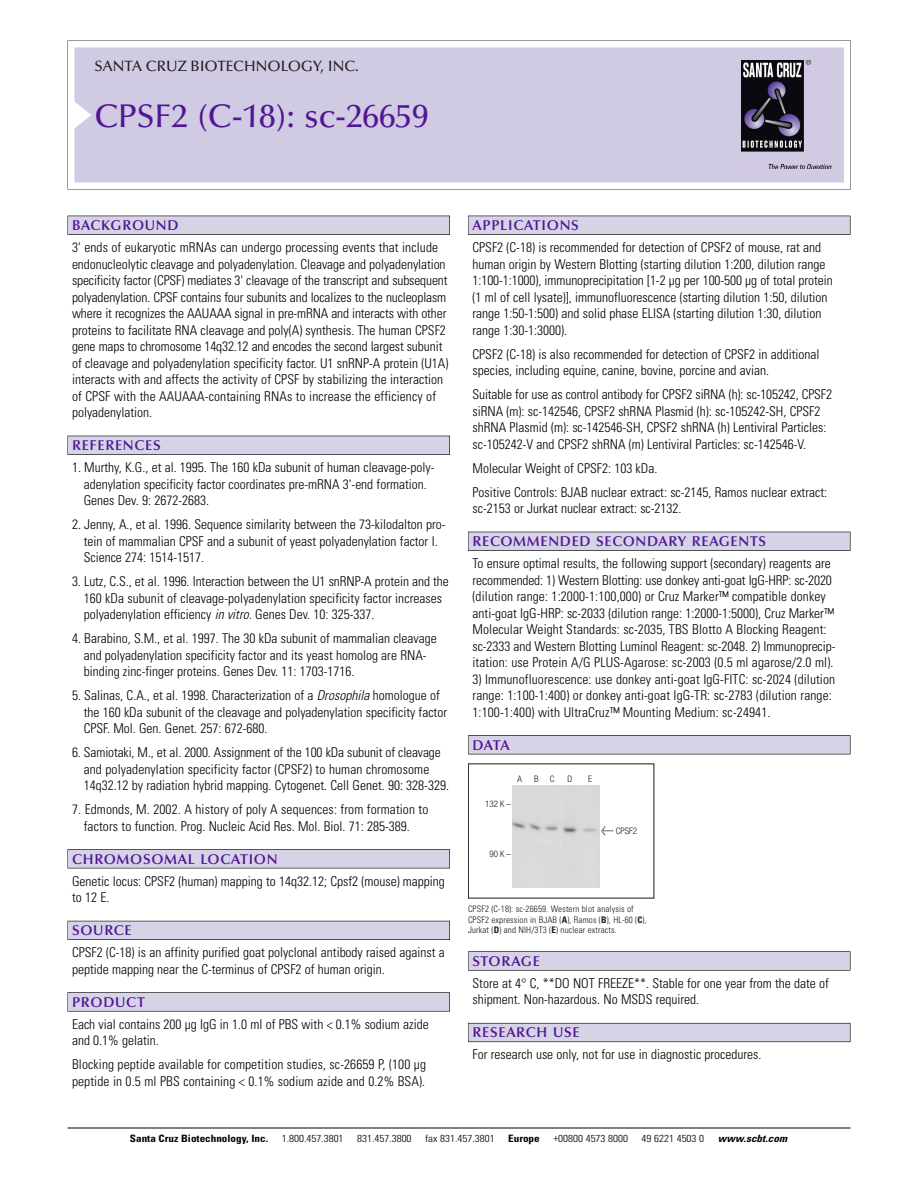
<style>
.page{position:relative;width:918px;height:1188px;background:#fff}
.page>*{position:absolute;margin:0;border:0;box-sizing:border-box;transform-origin:0 0}
.t1{font:500 33px "Optima";color:#511695}
.t2{font:500 15px "Optima";color:#231f20}
.t3{font:600 14.25px "Optima";letter-spacing:.05em;color:#511695}
.t4{font:300 condensed 13.5px/16.5px "Univers";color:#000}
.t5{font:300 condensed 10.2px "Univers";color:#000;scale:1.1 1}
.t6{font:700 condensed 10.2px "Univers";color:#000;scale:1.1 1}
.t7{font:italic 700 condensed 10.2px "Univers";letter-spacing:.005em;color:#000;scale:1.1 1}
.t8{font:9px/10.5px "Univers Condensed Light+SYFBEV";letter-spacing:.015em;color:#191919}
.t9{font:9px "Helvetica Neue Light Cond+MHEWFN";color:#191919}
.s1{font-style:italic}
.s2{font-family:"Meta Plus Book Roman+SPKUBJ";font-size:10.5px}
.s3{font-family:"Univers Condensed Bold+BVYYCH"}
</style>
<div class="page">
<svg style="left:68px;top:40px;width:783px;height:149px"></svg>
<div style="left:74px;top:47px;width:770px;height:135px;background:#d1cae3"></div>
<img style="left:741px;top:60px;width:90px;height:108px">
<div style="left:68px;top:216px;width:382px;height:19px;background:#525155"></div>
<div style="left:68px;top:216px;width:381px;height:18px;background:#d7d3e7"></div>
<div style="left:68px;top:436px;width:382px;height:19px;background:#515055"></div>
<div style="left:68px;top:436px;width:381px;height:18px;background:#d7d3e7"></div>
<div style="left:68px;top:849px;width:382px;height:19px;background:#545357"></div>
<div style="left:68px;top:850px;width:381px;height:18px;background:#d7d3e7"></div>
<div style="left:68px;top:921px;width:382px;height:19px;background:#54535a"></div>
<div style="left:68px;top:921px;width:381px;height:18px;background:#d7d3e7"></div>
<svg style="left:68px;top:992px;width:382px;height:20px"></svg>
<div style="left:68px;top:993px;width:381px;height:18px;background:#d7d3e7"></div>
<div style="left:468px;top:216px;width:382px;height:19px;background:#525155"></div>
<div style="left:468px;top:216px;width:382px;height:18px;background:#d7d3e7"></div>
<div style="left:468px;top:532px;width:382px;height:19px;background:#515055"></div>
<div style="left:468px;top:532px;width:382px;height:18px;background:#d7d3e7"></div>
<div style="left:468px;top:735px;width:382px;height:19px;background:#545357"></div>
<div style="left:468px;top:736px;width:382px;height:18px;background:#d7d3e7"></div>
<div style="left:468px;top:951px;width:382px;height:20px;background:#666667"></div>
<div style="left:468px;top:952px;width:382px;height:18px;background:#d7d3e7"></div>
<div style="left:468px;top:1023px;width:382px;height:19px;background:#66646d"></div>
<div style="left:468px;top:1024px;width:382px;height:18px;background:#d7d3e7"></div>
<hr style="left:68px;top:1128px;width:782px;height:1px;background:#000">
<div style="left:512px;top:786px;width:87px;height:101px;background:#dadada"></div>
<p class="t2" style="left:94px;top:61px;width:266px">SANTA CRUZ BIOTECHNOLOGY, INC.</p>
<h1 class="t1" style="left:94px;top:103px;width:336px">CPSF2 (C-18): sc-26659</h1>
<p class="t3" style="left:72px;top:219px;width:108px">BACKGROUND</p>
<p class="t4" style="left:72px;top:240px;width:378px">3' ends of eukaryotic mRNAs can undergo processing events that include endonucleolytic cleavage and polyadenylation. Cleavage and polyadenylation specificity factor (CPSF) mediates 3' cleavage of the transcript and subsequent polyadenylation. CPSF contains four subunits and localizes to the nucleoplasm where it recognizes the AAUAAA signal in pre-mRNA and interacts with other proteins to facilitate RNA cleavage and poly(A) synthesis. The human CPSF2 gene maps to chromosome 14q32.12 and encodes the second largest subunit of cleavage and polyadenylation specificity factor. U1 snRNP-A protein (U1A) interacts with and affects the activity of CPSF by stabilizing the interaction of CPSF with the AAUAAA-containing RNAs to increase the efficiency of polyadenylation.</p>
<p class="t3" style="left:72px;top:440px;width:90px">REFERENCES</p>
<p class="t4" style="left:84px;top:460px;width:352px;text-indent:-12px">1. Murthy, K.G., et al. 1995. The 160 kDa subunit of human cleavage-poly&shy;adenylation specificity factor coordinates pre-mRNA 3'-end formation.<br>Genes Dev. 9: 2672-2683.</p>
<p class="t4" style="left:84px;top:517px;width:363px;text-indent:-12px">2. Jenny, A., et al. 1996. Sequence similarity between the 73-kilodalton pro&shy;tein of mammalian CPSF and a subunit of yeast polyadenylation factor I.<br>Science 274: 1514-1517.</p>
<p class="t4" style="left:84px;top:574px;width:367px;text-indent:-12px">3. Lutz, C.S., et al. 1996. Interaction between the U1 snRNP-A protein and the<br>160 kDa subunit of cleavage-polyadenylation specificity factor increases polyadenylation efficiency <span class="s1">in vitro.</span> Genes Dev. 10: 325-337.</p>
<p class="t4" style="left:84px;top:631px;width:355px;text-indent:-12px">4. Barabino, S.M., et al. 1997. The 30 kDa subunit of mammalian cleavage and polyadenylation specificity factor and its yeast homolog are RNA&shy;binding zinc-finger proteins. Genes Dev. 11: 1703-1716.</p>
<p class="t4" style="left:84px;top:688px;width:365px;text-indent:-12px">5. Salinas, C.A., et al. 1998. Characterization of a <span class="s1">Drosophila</span> homologue of the 160 kDa subunit of the cleavage and polyadenylation specificity factor<br>CPSF. Mol. Gen. Genet. 257: 672-680.</p>
<p class="t4" style="left:84px;top:745px;width:367px;text-indent:-12px">6. Samiotaki, M., et al. 2000. Assignment of the 100 kDa subunit of cleavage and polyadenylation specificity factor (CPSF2) to human chromosome<br>14q32.12 by radiation hybrid mapping. Cytogenet. Cell Genet. 90: 328-329.</p>
<p class="t4" style="left:72px;top:802px;width:358px;text-align:center">7. Edmonds, M. 2002. A history of poly A sequences: from formation to factors to function. Prog. Nucleic Acid Res. Mol. Biol. 71: 285-389.</p>
<p class="t3" style="left:72px;top:853px;width:207px">CHROMOSOMAL LOCATION</p>
<p class="t4" style="left:72px;top:874px;width:374px">Genetic locus: CPSF2 (human) mapping to 14q32.12; Cpsf2 (mouse) mapping to 12 E.</p>
<p class="t3" style="left:72px;top:925px;width:61px">SOURCE</p>
<p class="t4" style="left:72px;top:945px;width:374px">CPSF2 (C-18) is an affinity purified goat polyclonal antibody raised against a peptide mapping near the C-terminus of CPSF2 of human origin.</p>
<p class="t3" style="left:72px;top:996px;width:74px">PRODUCT</p>
<p class="t4" style="left:72px;top:1017px;width:358px">Each vial contains 200 µg IgG in 1.0 ml of PBS with &lt; 0.1% sodium azide and 0.1% gelatin.</p>
<p class="t4" style="left:72px;top:1057px;width:356px">Blocking peptide available for competition studies, sc-26659 P, (100 µg peptide in 0.5 ml PBS containing &lt; 0.1% sodium azide and 0.2% BSA).</p>
<p class="t3" style="left:473px;top:219px;width:108px">APPLICATIONS</p>
<p class="t4" style="left:473px;top:240px;width:362px">CPSF2 (C-18) is recommended for detection of CPSF2 of mouse, rat and human origin by Western Blotting (starting dilution 1:200, dilution range 1:100-1:1000), immunoprecipitation [1-2 µg per 100-500 µg of total protein (1 ml of cell lysate)], immunofluorescence (starting dilution 1:50, dilution range 1:50-1:500) and solid phase ELISA (starting dilution 1:30, dilution range 1:30-1:3000).</p>
<p class="t4" style="left:473px;top:347px;width:348px">CPSF2 (C-18) is also recommended for detection of CPSF2 in additional species, including equine, canine, bovine, porcine and avian.</p>
<p class="t4" style="left:473px;top:387px;width:361px">Suitable for use as control antibody for CPSF2 siRNA (h): sc-105242, CPSF2 siRNA (m): sc-142546, CPSF2 shRNA Plasmid (h): sc-105242-SH, CPSF2 shRNA Plasmid (m): sc-142546-SH, CPSF2 shRNA (h) Lentiviral Particles: sc-105242-V and CPSF2 shRNA (m) Lentiviral Particles: sc-142546-V.</p>
<p class="t4" style="left:473px;top:457px;width:356px;line-height:24px">Molecular Weight of CPSF2: 103 kDa.<br>Positive Controls: BJAB nuclear extract: sc-2145, Ramos nuclear extract:</p>
<p class="t4" style="left:473px;top:501px;width:211px">sc-2153 or Jurkat nuclear extract: sc-2132.</p>
<p class="t3" style="left:473px;top:536px;width:295px">RECOMMENDED SECONDARY REAGENTS</p>
<p class="t4" style="left:473px;top:556px;width:364px">To ensure optimal results, the following support (secondary) reagents are recommended: 1) Western Blotting: use donkey anti-goat IgG-HRP: sc-2020 (dilution range: 1:2000-1:100,000) or Cruz Marker™ compatible donkey anti-goat IgG-HRP: sc-2033 (dilution range: 1:2000-1:5000), Cruz Marker™ Molecular Weight Standards: sc-2035, TBS Blotto A Blocking Reagent: sc-2333 and Western Blotting Luminol Reagent: sc-2048. 2) Immunoprecip&shy;itation: use Protein A/G PLUS-Agarose: sc-2003 (0.5 ml agarose/2.0 ml).</p>
<p class="t4" style="left:473px;top:672px;width:364px">3) Immunofluorescence: use donkey anti-goat IgG-FITC: sc-2024 (dilution range: 1:100-1:400) or donkey anti-goat IgG-TR: sc-2783 (dilution range:<br>1:100-1:400) with UltraCruz™ Mounting Medium: sc-24941.</p>
<p class="t3" style="left:473px;top:739px;width:39px">DATA</p>
<p class="t9" style="left:517px;top:776px;width:6px">A</p>
<p class="t9" style="left:534px;top:776px;width:6px">B</p>
<p class="t9" style="left:550px;top:776px;width:6px">C</p>
<p class="t9" style="left:568px;top:776px;width:6px">D</p>
<p class="t9" style="left:588px;top:776px;width:5px">E</p>
<p class="t9" style="left:485px;top:800px;width:28px">132 K –</p>
<p class="t9" style="left:489px;top:851px;width:23px">90K–</p>
<p class="t9" style="left:601px;top:828px;width:38px"><span class="s2">&lt;</span> CPSF2</p>
<p class="t8" style="left:468px;top:905px;width:180px">CPSF2 (C-18): sc-26659. Western blot analysis of<br>CPSF2 expression in BJAB (<span class="s3">A</span>), Ramos (<span class="s3">B</span>), HL-60 (<span class="s3">C</span>),<br>Jurkat (<span class="s3">D</span>) and NIH/3T3 (<span class="s3">E</span>) nuclear extracts.</p>
<p class="t3" style="left:473px;top:955px;width:69px">STORAGE</p>
<p class="t4" style="left:473px;top:976px;width:358px">Store at 4° C, **DO NOT FREEZE**. Stable for one year from the date of shipment. Non-hazardous. No MSDS required.</p>
<p class="t3" style="left:473px;top:1027px;width:109px">RESEARCH USE</p>
<p class="t4" style="left:473px;top:1048px;width:290px">For research use only, not for use in diagnostic procedures.</p>
<p class="t6" style="left:130px;top:1135px;width:127px">Santa Cruz Biotechnology, Inc.</p>
<p class="t5" style="left:282px;top:1135px;width:58px">1.800.457.3801</p>
<p class="t5" style="left:357px;top:1135px;width:51px">831.457.3800</p>
<p class="t5" style="left:425px;top:1135px;width:65px">fax 831.457.3801</p>
<p class="t6" style="left:508px;top:1135px;width:30px">Europe</p>
<p class="t5" style="left:553px;top:1135px;width:69px">+00800 4573 8000</p>
<p class="t5" style="left:642px;top:1135px;width:58px">49 6221 4503 0</p>
<p class="t7" style="left:718px;top:1135px;width:64px">www.scbt.com</p>
</div>
